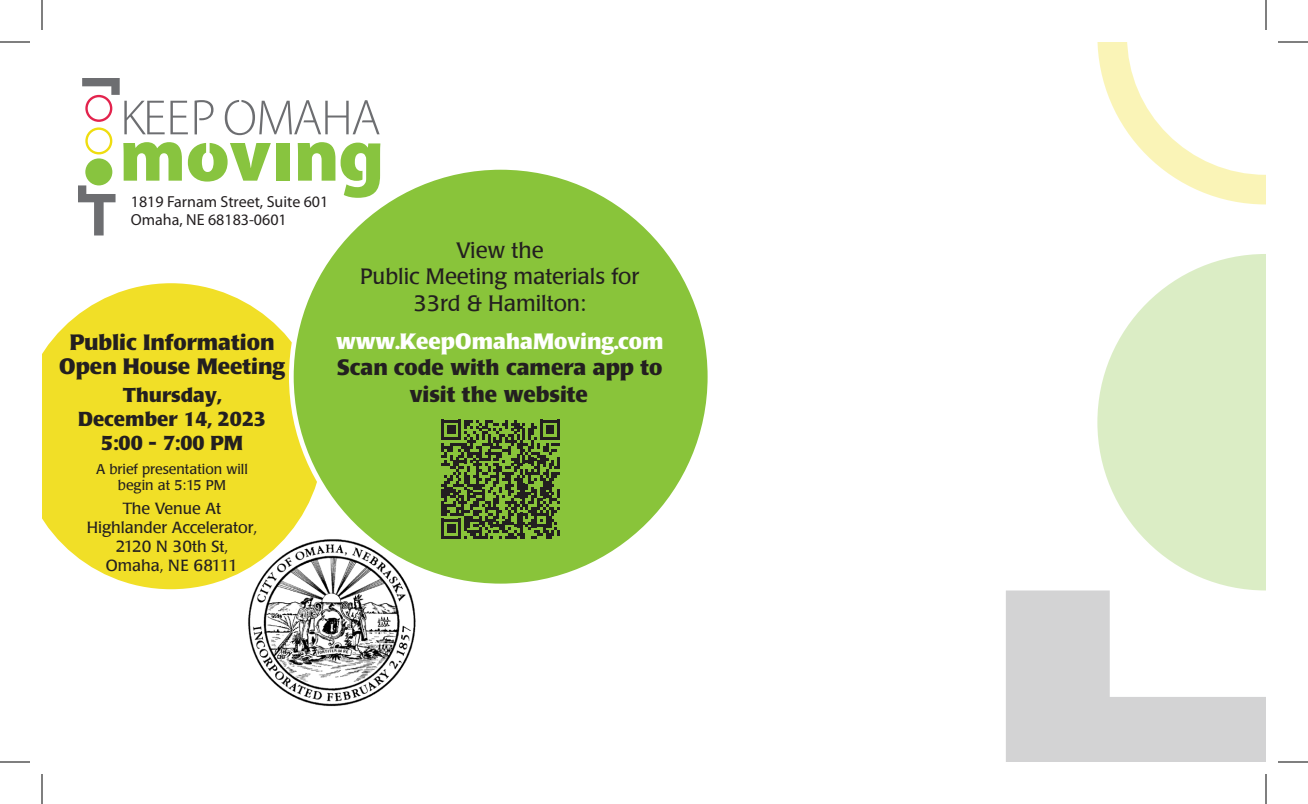
<style>
.page{position:relative;width:1308px;height:804px;background:#fff}
.page>*{position:absolute;margin:0;border:0;box-sizing:border-box;transform-origin:0 0}
.body{font:700 22px/24px "Poppl Laudatio BQ";color:#231f20;text-align:center}
.body-2{font:22px "Poppl Laudatio";color:#231f20}
.body-3{font:700 22px "Poppl Laudatio BQ";color:#fff}
.body-4{font:700 20px/24px "Poppl Laudatio BQ";color:#231f20;text-align:center}
.body-5{font:16px/19.2px "Poppl Laudatio";color:#231f20;text-align:center}
.address{font:16px/18px "Myriad Pro";color:#231f20}
.body-6{font:14px/16px "Poppl Laudatio";color:#231f20;text-align:center}
</style>
<div class="page">
<img style="left:248px;top:539px;width:168px;height:168px">
<svg style="left:1006px;top:590px;width:260px;height:172px;fill:#d3d3d4"></svg>
<svg style="left:1097px;top:42px;width:169px;height:162px"></svg>
<svg style="left:1097px;top:254px;width:169px;height:336px;fill:#dbedc5"></svg>
<svg style="left:42px;top:283px;width:282px;height:306px;background:#f0e147"></svg>
<div style="left:291px;top:167px;width:419px;height:419px;background:#89c43a;border-radius:50%"></div>
<svg style="left:441px;top:420px;width:119px;height:119px"></svg>
<svg style="left:78px;top:78px;width:302px;height:157px"></svg>
<hr style="left:0;top:42px;width:30px;height:1px;background:#000">
<hr style="left:1278px;top:42px;width:30px;height:1px;background:#000">
<hr style="left:0;top:762px;width:30px;height:1px;background:#000">
<hr style="left:1278px;top:762px;width:30px;height:1px;background:#000">
<hr style="left:42px;top:0;width:1px;height:30px;background:#000">
<hr style="left:42px;top:774px;width:1px;height:30px;background:#000">
<hr style="left:1266px;top:0;width:1px;height:30px;background:#000">
<hr style="left:1266px;top:774px;width:1px;height:30px;background:#000">
<p class="address" style="left:131px;top:192px;width:199px">1819 Farnam Street, Suite 601<br>Omaha, NE 68183-0601</p>
<p class="body" style="left:59px;top:331px;width:227px">Public Information<br>Open House Meeting</p>
<p class="body-4" style="left:78px;top:383px;width:189px">Thursday,<br>December 14, 2023</p>
<p class="body-4" style="left:101px;top:431px;width:143px">5:00 - 7:00 PM</p>
<p class="body-6" style="left:96px;top:461px;width:153px">A brief presentation will begin at 5:15 PM</p>
<p class="body-5" style="left:87px;top:499px;width:172px">The Venue At<br>Highlander Accelerator,<br>2120 N 30th St,<br>Omaha, NE 68111</p>
<p class="body-2" style="left:456px;top:238px;width:89px">View the</p>
<p class="body-2" style="left:360px;top:264px;width:281px">Public Meeting materials for</p>
<p class="body-2" style="left:413px;top:291px;width:174px">33rd &amp; Hamilton:</p>
<p class="body-3" style="left:336px;top:329px;width:329px">www.KeepOmahaMoving.com</p>
<p class="body" style="left:337px;top:356px;width:327px">Scan code with camera app to</p>
<p class="body" style="left:410px;top:383px;width:180px">visit the website</p>
</div>
